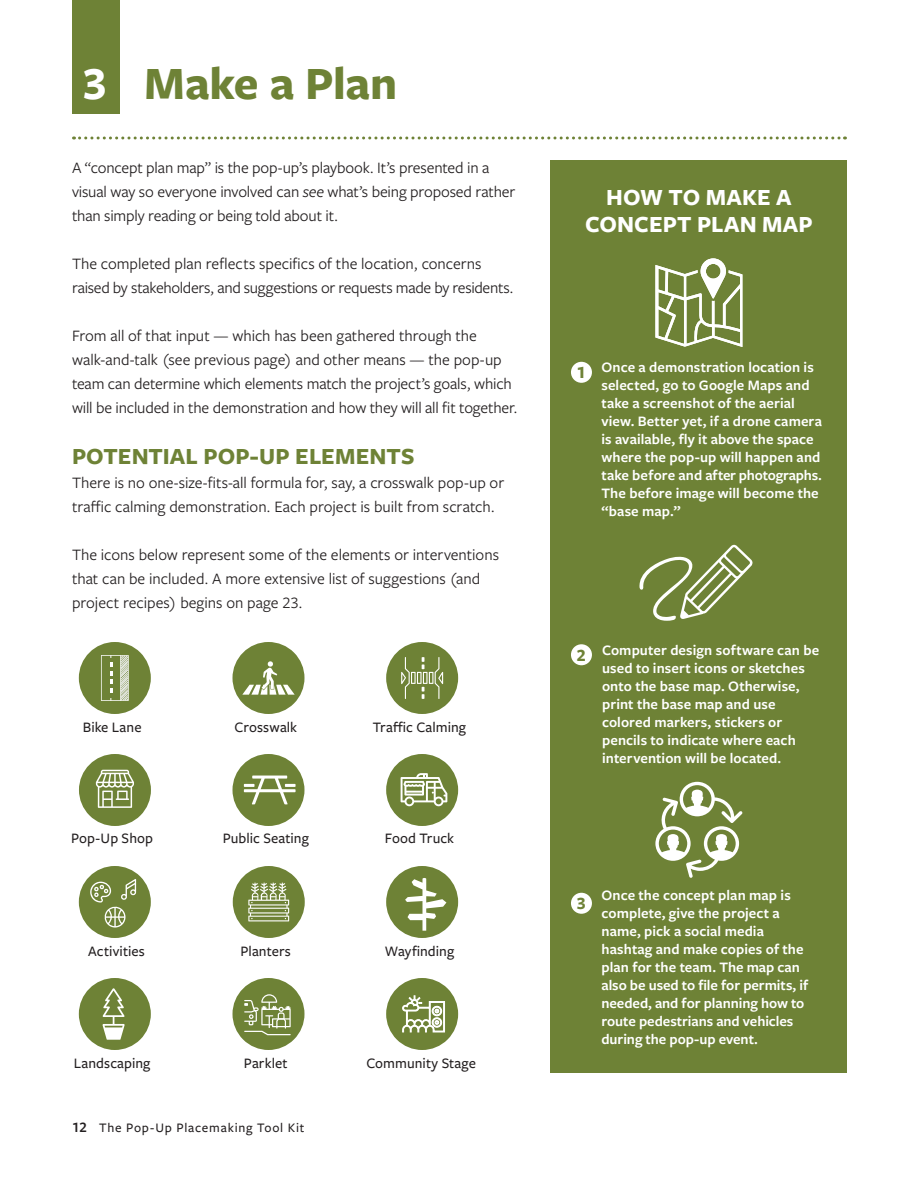
<style>
.page{position:relative;width:918px;height:1188px;background:#fff}
.page>*{position:absolute;margin:0;border:0;box-sizing:border-box;transform-origin:0 0}
.t1{font:700 48px "Freight Sans Pro";color:#6e8236}
.t2{font:700 24px/27px "Freight Sans Pro";letter-spacing:.005em;color:#fff;text-align:center}
.t3{font:700 24px "Freight Sans Pro";letter-spacing:.005em;color:#6e8236}
.t4{font:700 18px "Freight Sans Pro";color:#6e8236}
.t5{font:16.5px/24px "Freight Sans Pro";letter-spacing:-.005em;color:#231f20}
.t6{font:600 15px/18px "Freight Sans Pro";letter-spacing:.005em;color:#fff}
.t7{font:500 15px "Freight Sans Pro";letter-spacing:.005em;color:#231f20}
.t8{font:500 13.5px "Freight Sans Pro";letter-spacing:.06em;color:#231f20}
.s1{color:#fff}
.s2{font-style:italic}
.s3{font-weight:600;font-size:15px}
</style>
<div class="page">
<svg style="left:79px;top:866px;width:72px;height:72px"></svg>
<svg style="left:79px;top:978px;width:72px;height:72px"></svg>
<svg style="left:386px;top:754px;width:72px;height:72px"></svg>
<svg style="left:386px;top:642px;width:72px;height:72px"></svg>
<svg style="left:232px;top:978px;width:72px;height:72px"></svg>
<svg style="left:79px;top:754px;width:72px;height:72px"></svg>
<svg style="left:232px;top:642px;width:72px;height:72px"></svg>
<svg style="left:79px;top:642px;width:72px;height:72px"></svg>
<svg style="left:386px;top:866px;width:72px;height:72px"></svg>
<svg style="left:232px;top:754px;width:72px;height:72px"></svg>
<svg style="left:386px;top:978px;width:72px;height:72px"></svg>
<svg style="left:233px;top:866px;width:72px;height:72px"></svg>
<div style="left:550px;top:160px;width:297px;height:913px;background:#6e8236"></div>
<svg style="left:655px;top:782px;width:87px;height:96px"></svg>
<svg style="left:639px;top:545px;width:114px;height:76px"></svg>
<svg style="left:655px;top:258px;width:87px;height:89px"></svg>
<div style="left:72px;top:0;width:48px;height:114px;background:#6e8236"></div>
<svg style="left:74px;top:136px;width:771px;height:4px"></svg>
<div style="left:571px;top:362px;width:21px;height:21px;background:#fff;border-radius:50%"></div>
<div style="left:571px;top:644px;width:21px;height:21px;background:#fff;border-radius:50%"></div>
<div style="left:571px;top:893px;width:21px;height:21px;background:#fff;border-radius:50%"></div>
<h1 class="t1" style="left:83px;top:50px;width:316px"><span class="s1">3</span> Make a Plan</h1>
<p class="t5" style="left:72px;top:155px;width:445px">A “concept plan map” is the pop-up’s playbook. It’s presented in a visual way so everyone involved can <span class="s2">see</span> what’s being proposed rather than simply reading or being told about it.</p>
<p class="t5" style="left:72px;top:251px;width:443px">The completed plan reflects specifics of the location, concerns raised by stakeholders, and suggestions or requests made by residents.</p>
<p class="t5" style="left:72px;top:323px;width:447px">From all of that input — which has been gathered through the walk-and-talk (see previous page) and other means — the pop-up team can determine which elements match the project’s goals, which will be included in the demonstration and how they will all fit together.</p>
<h2 class="t3" style="left:72px;top:440px;width:344px">POTENTIAL POP-UP ELEMENTS</h2>
<p class="t5" style="left:72px;top:470px;width:434px">There is no one-size-fits-all formula for, say, a crosswalk pop-up or traffic calming demonstration. Each project is built from scratch.</p>
<p class="t5" style="left:72px;top:542px;width:429px">The icons below represent some of the elements or interventions that can be included. A more extensive list of suggestions (and project recipes) begins on page 23.</p>
<p class="t7" style="left:83px;top:717px;width:60px">Bike Lane</p>
<p class="t7" style="left:235px;top:717px;width:64px">Crosswalk</p>
<p class="t7" style="left:373px;top:717px;width:95px">Traffic Calming</p>
<p class="t7" style="left:71px;top:828px;width:83px">Pop-Up Shop</p>
<p class="t7" style="left:223px;top:828px;width:88px">Public Seating</p>
<p class="t7" style="left:385px;top:828px;width:71px">Food Truck</p>
<p class="t7" style="left:88px;top:941px;width:58px">Activities</p>
<p class="t7" style="left:385px;top:941px;width:71px">Wayfinding</p>
<p class="t7" style="left:241px;top:941px;width:52px">Planters</p>
<p class="t7" style="left:74px;top:1053px;width:78px">Landscaping</p>
<p class="t7" style="left:244px;top:1053px;width:45px">Parklet</p>
<p class="t8" style="left:72px;top:1119px;width:234px"><span class="s3">12</span> The Pop-Up Placemaking Tool Kit</p>
<p class="t7" style="left:366px;top:1053px;width:111px">Community Stage</p>
<h2 class="t2" style="left:585px;top:183px;width:229px">HOW TO MAKE A<br>CONCEPT PLAN MAP</h2>
<p class="t4" style="left:577px;top:360px;width:10px">1</p>
<p class="t6" style="left:602px;top:358px;width:222px">Once a demonstration location is selected, go to Google Maps and take a screenshot of the aerial view. Better yet, if a drone camera is available, fly it above the space where the pop-up will happen and take before and after photographs.<br>The before image will become the “base map.”</p>
<p class="t4" style="left:577px;top:642px;width:10px">2</p>
<p class="t6" style="left:602px;top:640px;width:219px">Computer design software can be used to insert icons or sketches onto the base map. Otherwise, print the base map and use colored markers, stickers or pencils to indicate where each intervention will be located.</p>
<p class="t4" style="left:577px;top:891px;width:10px">3</p>
<p class="t6" style="left:602px;top:885px;width:208px">Once the concept plan map is complete, give the project a name, pick a social media hashtag and make copies of the plan for the team. The map can also be used to file for permits, if needed, and for planning how to route pedestrians and vehicles during the pop-up event.</p>
</div>
